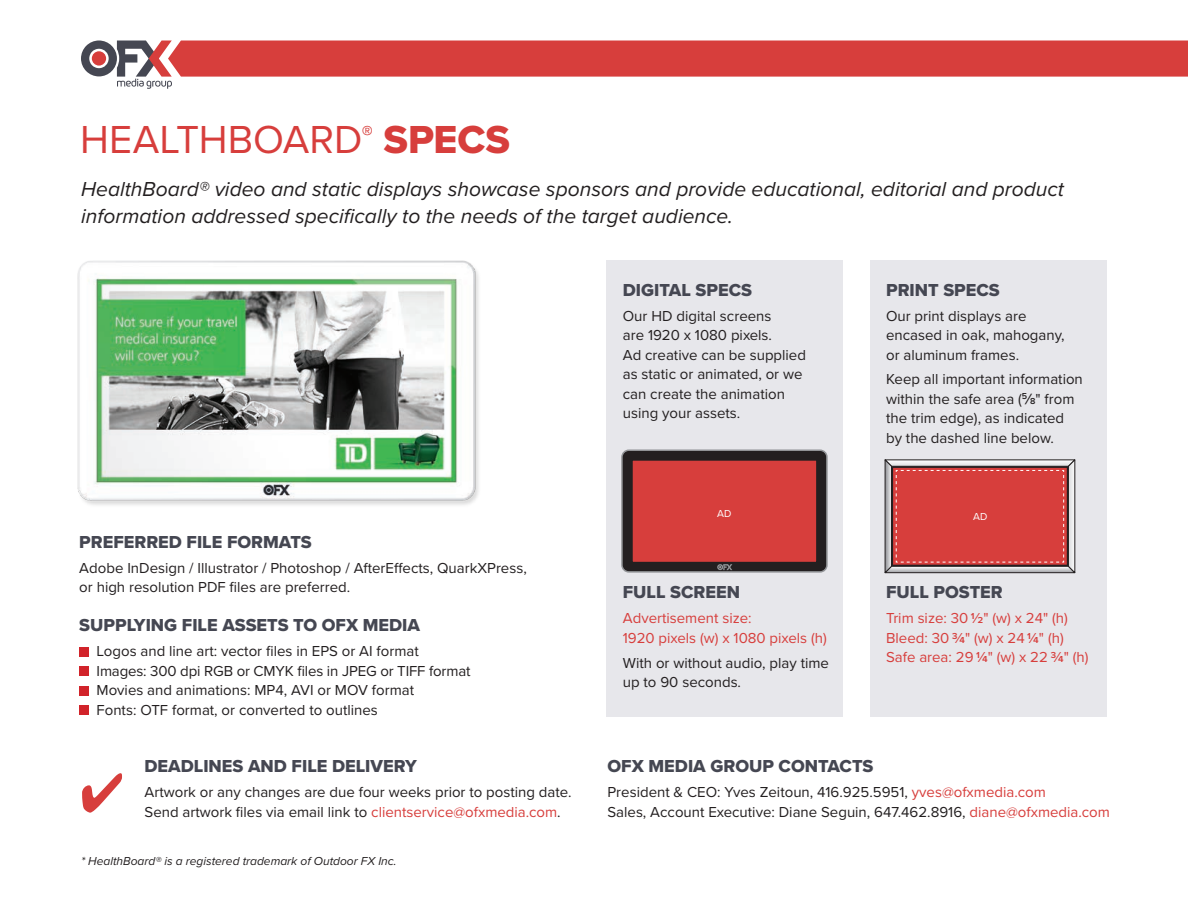
<style>
.page{position:relative;width:1188px;height:918px;background:#fff}
.page>*{position:absolute;margin:0;border:0;box-sizing:border-box;transform-origin:0 0}
.t1{font:40.5px "Proxima Nova";color:#d73e3c}
.t2{font:italic 21px/27px "Proxima Nova";color:#231f20}
.t3{font:18px "Proxima Nova Extrabld";color:#454752}
.t4{font:15px/19.5px "Proxima Nova";color:#231f20}
.t5{font:15px/19.5px "Proxima Nova";color:#d73e3c}
.t6{font:italic 12px "Proxima Nova";color:#231f20}
.t7{font:10.5px "Proxima Nova";color:#fff}
.s1{font-family:"Proxima Nova Extrabld"}
.s2{color:#d73e3c}
.s3{font-weight:300}
.s4{font-weight:600;font-size:9px}
.s5{font-weight:600}
</style>
<div class="page">
<svg style="left:81px;top:40px;width:1107px;height:49px"></svg>
<svg style="left:82px;top:773px;width:40px;height:40px"></svg>
<div style="left:607px;top:260px;width:236px;height:457px;background:#e7e7eb"></div>
<div style="left:622px;top:450px;width:205px;height:122px;background:#231f20;border-radius:7px"></div>
<div style="left:621px;top:449px;width:207px;height:124px;border:2px solid #939598;border-radius:7px"></div>
<div style="left:632px;top:460px;width:185px;height:103px;background:#d73e3c"></div>
<div style="left:631px;top:459px;width:187px;height:104px;border:2px solid #231f20"></div>
<svg style="left:717px;top:564px;width:15px;height:6px"></svg>
<img style="left:77px;top:260px;width:402px;height:245px">
<div style="left:870px;top:260px;width:236px;height:457px;background:#e7e7eb"></div>
<div style="left:79px;top:647px;width:10px;height:9px;background:#d1232a"></div>
<div style="left:79px;top:666px;width:10px;height:10px;background:#d1232a"></div>
<div style="left:79px;top:686px;width:10px;height:9px;background:#d1232a"></div>
<div style="left:79px;top:705px;width:10px;height:10px;background:#d1232a"></div>
<svg style="left:884px;top:459px;width:192px;height:115px;background:#c95655"></svg>
<h1 class="t1" style="left:80px;top:110px;width:431px">HEALTHBOARD<sup>®</sup> <span class="s1">SPECS</span></h1>
<h2 class="t2" style="left:81px;top:174px;width:984px">HealthBoard® video and static displays showcase sponsors and provide educational, editorial and product information addressed specifically to the needs of the target audience.</h2>
<p class="t3" style="left:79px;top:529px;width:234px">PREFERRED FILE FORMATS</p>
<p class="t4" style="left:79px;top:557px;width:449px">Adobe InDesign / Illustrator / Photoshop / AfterEffects, QuarkXPress, or high resolution PDF files are preferred.</p>
<p class="t3" style="left:79px;top:612px;width:342px">SUPPLYING FILE ASSETS TO OFX MEDIA</p>
<p class="t4" style="left:97px;top:641px;width:375px">Logos and line art: vector files in EPS or AI format Images: 300 dpi RGB or CMYK files in JPEG or TIFF format Movies and animations: MP4, AVI or MOV format<br>Fonts: OTF format, or converted to outlines</p>
<p class="t3" style="left:145px;top:753px;width:274px">DEADLINES AND FILE DELIVERY</p>
<p class="t4" style="left:145px;top:782px;width:429px">Artwork or any changes are due four weeks prior to posting date.<br>Send artwork files via email link to <span class="s2">clientservice@ofxmedia.com</span>.</p>
<p class="t6" style="left:81px;top:852px;width:317px">* HealthBoard® is a registered trademark of Outdoor FX Inc.</p>
<p class="t3" style="left:623px;top:276px;width:131px">DIGITAL SPECS</p>
<p class="t4" style="left:623px;top:305px;width:185px">Our HD digital screens<br>are 1920 x 1080 pixels.<br>Ad creative can be supplied as static or animated, or we can create the animation using your assets.</p>
<p class="t7" style="left:717px;top:506px;width:16px">AD</p>
<p class="t3" style="left:623px;top:579px;width:119px">FULL SCREEN</p>
<p class="t5" style="left:623px;top:608px;width:205px">Advertisement size:<br>1920 pixels (w) x 1080 pixels (h)</p>
<p class="t4" style="left:623px;top:652px;width:208px">With or without audio, play time up to 90 seconds.</p>
<p class="t3" style="left:886px;top:276px;width:115px">PRINT SPECS</p>
<p class="t4" style="left:886px;top:305px;width:180px">Our print displays are encased in oak, mahogany, or aluminum frames.</p>
<p class="t4" style="left:886px;top:369px;width:198px">Keep all important information within the safe area (<sup>5</sup><span class="s3">/</span><span class="s4">8</span>" from the trim edge), as indicated by the dashed line below.</p>
<p class="t7" style="left:973px;top:509px;width:16px">AD</p>
<p class="t3" style="left:886px;top:579px;width:118px">FULL POSTER</p>
<p class="t5" style="left:886px;top:608px;width:204px">Trim size: 30 <span class="s5">½</span>" (w) x 24" (h)<br>Bleed: 30 <span class="s5">¾</span>" (w) x 24 <span class="s5">¼</span>" (h)<br>Safe area: 29 <span class="s5">¼</span>" (w) x 22 <span class="s5">¾</span>" (h)</p>
<p class="t3" style="left:608px;top:753px;width:267px">OFX MEDIA GROUP CONTACTS</p>
<p class="t4" style="left:608px;top:782px;width:504px">President &amp; CEO: Yves Zeitoun, 416.925.5951, <span class="s2">yves@ofxmedia.com<br></span>Sales, Account Executive: Diane Seguin, 647.462.8916, <span class="s2">diane@ofxmedia.com</span></p>
</div>
